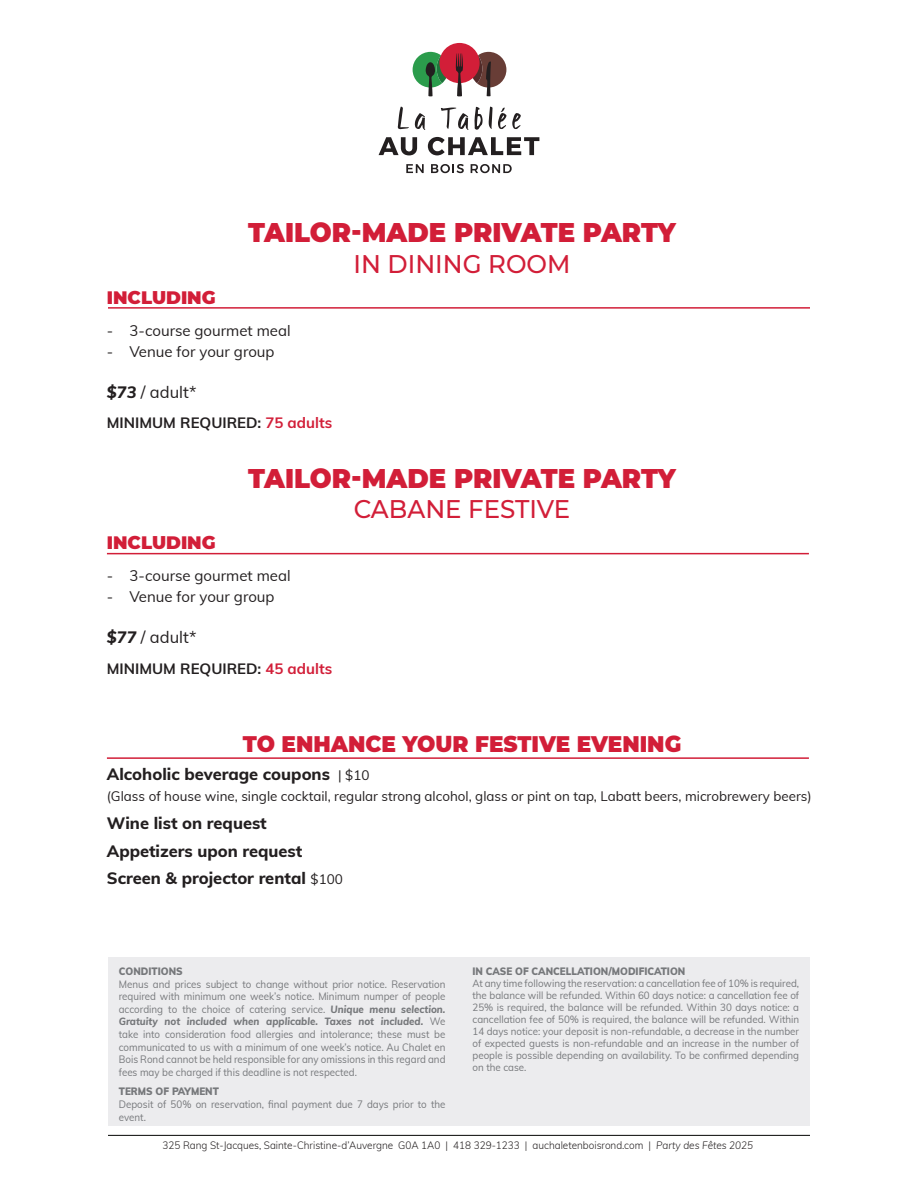
<style>
.page{position:relative;width:918px;height:1188px;background:#fff}
.page>*{position:absolute;margin:0;border:0;box-sizing:border-box;transform-origin:0 0}
.t1{font:900 27px "Montserrat";color:#d21e38;scale:.96 1}
.t2{font:500 25.5px "Montserrat";color:#d21e38;scale:.96 1}
.t3{font:900 22.5px "Montserrat";color:#d21e38;scale:.96 1}
.t4{font:900 18px "Montserrat";color:#d21e38}
.t5{font:800 16.5px/27.8px "Muli";color:#231f20}
.t6{font:16.5px "Muli";color:#231f20}
.t7{font:15px "Muli";color:#231f20}
.t8{font:700 15px "Muli";color:#231f20}
.t9{font:13.5px "Muli";color:#231f20}
.t10{font:10.5px/12.6px "Muli";color:#76787b;text-align:justify;scale:.93 1}
.t11{font:300 10.5px "Muli";color:#231f20;scale:.95 1}
.t12{font:900 10.5px "Muli";color:#76787b;scale:.93 1}
.t13{font:10.35px/12px "Muli";color:#76787b;text-align:justify;scale:.95 1}
.s1{font-weight:800;font-style:italic}
.s2{color:#d21e38}
.s3{font-weight:400;font-size:13.5px}
.s4{font-style:italic}
</style>
<div class="page">
<svg style="left:398px;top:107px;width:11px;height:22px"></svg>
<svg style="left:512px;top:113px;width:9px;height:16px"></svg>
<svg style="left:406px;top:164px;width:18px;height:9px"></svg>
<svg style="left:431px;top:164px;width:33px;height:9px"></svg>
<svg style="left:471px;top:164px;width:41px;height:9px"></svg>
<svg style="left:379px;top:137px;width:38px;height:18px"></svg>
<svg style="left:428px;top:137px;width:111px;height:18px"></svg>
<div style="left:439px;top:43px;width:41px;height:40px;background:#d21e38;border-radius:50%"></div>
<svg style="left:413px;top:52px;width:35px;height:44px"></svg>
<svg style="left:471px;top:52px;width:35px;height:44px"></svg>
<svg style="left:456px;top:53px;width:7px;height:43px"></svg>
<svg style="left:415px;top:113px;width:10px;height:17px"></svg>
<svg style="left:441px;top:108px;width:27px;height:22px"></svg>
<svg style="left:475px;top:107px;width:8px;height:23px"></svg>
<svg style="left:489px;top:107px;width:17px;height:22px"></svg>
<hr style="left:108px;top:307px;width:702px;height:2px;background:#d21e38">
<hr style="left:107px;top:553px;width:702px;height:1px;background:#d21e38">
<hr style="left:107px;top:757px;width:702px;height:2px;background:#d21e38">
<hr style="left:108px;top:1135px;width:702px;height:1px;background:#040503">
<div style="left:108px;top:958px;width:702px;height:168px;background:#ececee"></div>
<h1 class="t1" style="left:248px;top:212px;width:447px">TAILOR-MADE PRIVATE PARTY</h1>
<h2 class="t2" style="left:354px;top:246px;width:228px">IN DINING ROOM</h2>
<h3 class="t4" style="left:107px;top:284px;width:110px">INCLUDING</h3>
<h3 class="t7" style="left:107px;top:319px;width:185px">- 3-course gourmet meal</h3>
<h3 class="t7" style="left:107px;top:340px;width:169px">- Venue for your group</h3>
<h3 class="t6" style="left:107px;top:380px;width:91px"><span class="s1">$73</span> / adult*</h3>
<h3 class="t8" style="left:107px;top:412px;width:227px">MINIMUM REQUIRED: <span class="s2">75 adults</span></h3>
<h1 class="t1" style="left:248px;top:458px;width:447px">TAILOR-MADE PRIVATE PARTY</h1>
<h2 class="t2" style="left:354px;top:491px;width:227px">CABANE FESTIVE</h2>
<h3 class="t4" style="left:107px;top:529px;width:110px">INCLUDING</h3>
<h3 class="t7" style="left:107px;top:565px;width:185px">- 3-course gourmet meal</h3>
<h3 class="t7" style="left:107px;top:586px;width:169px">- Venue for your group</h3>
<h3 class="t6" style="left:107px;top:625px;width:91px"><span class="s1">$77</span> / adult*</h3>
<h3 class="t8" style="left:107px;top:657px;width:227px">MINIMUM REQUIRED: <span class="s2">45 adults</span></h3>
<h3 class="t3" style="left:243px;top:728px;width:458px">TO ENHANCE YOUR FESTIVE EVENING</h3>
<h3 class="t5" style="left:107px;top:760px;width:264px">Alcoholic beverage coupons <span class="s3">| $10</span></h3>
<p class="t9" style="left:107px;top:787px;width:706px">(Glass of house wine, single cocktail, regular strong alcohol, glass or pint on tap, Labatt beers, microbrewery beers)</p>
<h3 class="t5" style="left:107px;top:808px;width:238px">Wine list on request<br>Appetizers upon request<br>Screen &amp; projector rental <span class="s3">$100</span></h3>
<p class="t12" style="left:119px;top:964px;width:70px">CONDITIONS</p>
<p class="t10" style="left:119px;top:977px;width:353px">Menus and prices subject to change without prior notice. Reservation required with minimum one week’s notice. Minimum numper of people according to the choice of catering service. <span class="s1">Unique menu selection.<br>Gratuity not included when applicable. Taxes not included.</span> We take into consideration food allergies and intolerance; these must be communicated to us with a minimum of one week’s notice. Au Chalet en Bois Rond cannot be held responsible for any omissions in this regard and fees may be charged if this deadline is not respected.</p>
<p class="t12" style="left:119px;top:1083px;width:109px">TERMS OF PAYMENT</p>
<p class="t10" style="left:119px;top:1097px;width:353px">Deposit of 50% on reservation, final payment due 7 days prior to the event.</p>
<p class="t12" style="left:472px;top:964px;width:230px">IN CASE OF CANCELLATION/MODIFICATION</p>
<p class="t13" style="left:472px;top:977px;width:345px">At any time following the reservation: a cancellation fee of 10% is required, the balance will be refunded. Within 60 days notice: a cancellation fee of 25% is required, the balance will be refunded. Within 30 days notice: a cancellation fee of 50% is required, the balance will be refunded. Within 14 days notice: your deposit is non-refundable, a decrease in the number of expected guests is non-refundable and an increase in the number of people is possible depending on availability. To be confirmed depending on the case.</p>
<p class="t11" style="left:163px;top:1138px;width:623px">325 Rang St-Jacques, Sainte-Christine-d’Auvergne G0A 1A0 | 418 329-1233 | auchaletenboisrond.com | <span class="s4">Party des Fêtes 2025</span></p>
</div>
